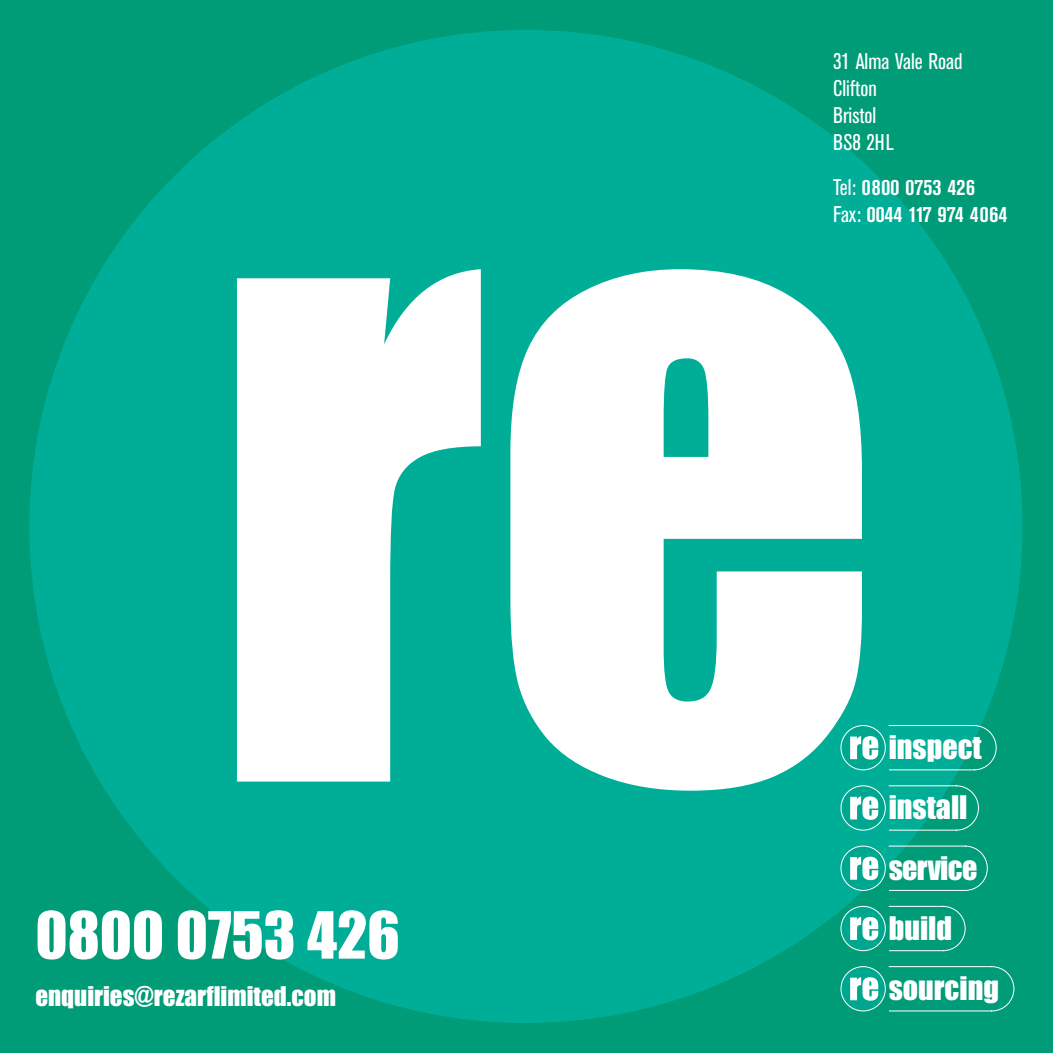
<style>
.page{position:relative;width:1053px;height:1053px;background:#fff}
.page>*{position:absolute;margin:0;border:0;box-sizing:border-box;transform-origin:0 0}
.t1{font:60px "Impact";color:#fff}
.t2{font:30px/60.2px "Impact";color:#fff}
.t3{font:25px "Impact";color:#fff}
.t4{font:condensed 22.5px/27px "Akzidenz Grotesk BE";color:#fff}
.t5{font:700 condensed 22.5px/27px "Akzidenz Grotesk BE";color:#fff}
.s1{font-weight:400}
</style>
<div class="page">
<div style="left:0;top:0;width:1052px;height:1052px;background:#009c78"></div>
<div style="left:29px;top:30px;width:993px;height:992px;background:#00ae98;border:7px solid #00ae98;border-radius:50%"></div>
<svg style="left:237px;top:269px;width:244px;height:512px;fill:#fff"></svg>
<svg style="left:510px;top:269px;width:351px;height:521px;fill:#fff"></svg>
<svg style="left:840px;top:725px;width:45px;height:45px"></svg>
<svg style="left:850px;top:736px;width:28px;height:23px"></svg>
<svg style="left:888px;top:724px;width:108px;height:46px"></svg>
<svg style="left:840px;top:785px;width:45px;height:45px"></svg>
<svg style="left:850px;top:796px;width:28px;height:23px"></svg>
<svg style="left:888px;top:785px;width:90px;height:45px"></svg>
<div style="left:840px;top:845px;width:45px;height:45px;background:#00a78f;border:1px solid #fff;border-radius:50%"></div>
<svg style="left:850px;top:856px;width:28px;height:24px"></svg>
<svg style="left:888px;top:845px;width:99px;height:46px"></svg>
<svg style="left:840px;top:905px;width:45px;height:46px"></svg>
<svg style="left:850px;top:916px;width:28px;height:24px"></svg>
<svg style="left:888px;top:905px;width:77px;height:46px"></svg>
<svg style="left:840px;top:966px;width:45px;height:45px"></svg>
<svg style="left:850px;top:977px;width:28px;height:23px"></svg>
<svg style="left:888px;top:966px;width:126px;height:45px"></svg>
<h1 class="t1" style="left:35px;top:915px;width:366px">0800 0753 426</h1>
<p class="t3" style="left:35px;top:988px;width:302px">enquiries@rezarflimited.com</p>
<p class="t4" style="left:833px;top:50px;width:131px">31 Alma Vale Road<br>Clifton<br>Bristol<br>BS8 2HL</p>
<p class="t5" style="left:833px;top:176px;width:176px"><span class="s1">Tel:</span> 0800 0753 426<br><span class="s1">Fax:</span> 0044 117 974 4064</p>
<h2 class="t2" style="left:888px;top:719px;width:112px">inspect install service build sourcing</h2>
</div>
